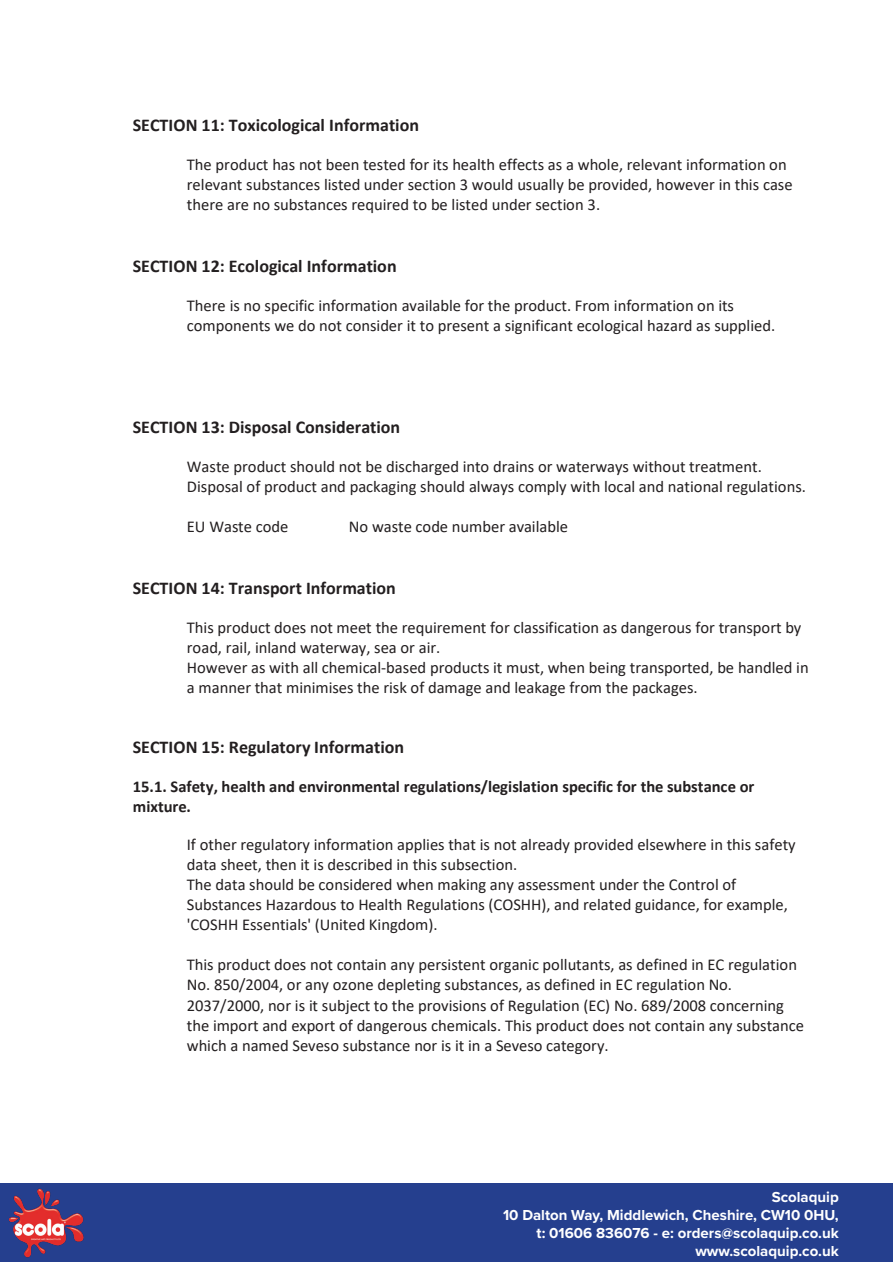
<style>
.page{position:relative;width:893px;height:1263px;background:#fff}
.page>*{position:absolute;margin:0;border:0;box-sizing:border-box;transform-origin:0 0}
.t1{font:700 18px "Calibri";color:#231f20}
.t2{font:16.5px/20.1px "Calibri";color:#231f20}
.t3{font:700 16.5px/20.1px "Calibri";letter-spacing:-.005em;color:#231f20}
.t4{font:700 15px/18px "Proxima Nova";color:#fff;text-align:right}
</style>
<div class="page">
<div style="left:0;top:1183px;width:893px;height:79px;background:#253f8e"></div>
<img style="left:9px;top:1188px;width:75px;height:70px">
<p class="t1" style="left:133px;top:112px;width:288px">SECTION 11: Toxicological Information</p>
<p class="t2" style="left:187px;top:154px;width:607px">The product has not been tested for its health effects as a whole, relevant information on relevant substances listed under section 3 would usually be provided, however in this case there are no substances required to be listed under section 3.</p>
<p class="t1" style="left:133px;top:253px;width:265px">SECTION 12: Ecological Information</p>
<p class="t2" style="left:187px;top:295px;width:590px">There is no specific information available for the product. From information on its components we do not consider it to present a significant ecological hazard as supplied.</p>
<p class="t1" style="left:133px;top:414px;width:269px">SECTION 13: Disposal Consideration</p>
<p class="t2" style="left:187px;top:456px;width:621px">Waste product should not be discharged into drains or waterways without treatment.<br>Disposal of product and packaging should always comply with local and national regulations.</p>
<p class="t2" style="left:187px;top:516px;width:103px">EU Waste code</p>
<p class="t2" style="left:349px;top:516px;width:221px">No waste code number available</p>
<p class="t1" style="left:133px;top:575px;width:264px">SECTION 14: Transport Information</p>
<p class="t2" style="left:187px;top:617px;width:623px">This product does not meet the requirement for classification as dangerous for transport by road, rail, inland waterway, sea or air.<br>However as with all chemical-based products it must, when being transported, be handled in a manner that minimises the risk of damage and leakage from the packages.</p>
<p class="t1" style="left:133px;top:734px;width:273px">SECTION 15: Regulatory Information</p>
<p class="t3" style="left:133px;top:776px;width:623px">15.1. Safety, health and environmental regulations/legislation specific for the substance or mixture.</p>
<p class="t2" style="left:187px;top:833px;width:610px">If other regulatory information applies that is not already provided elsewhere in this safety data sheet, then it is described in this subsection.<br>The data should be considered when making any assessment under the Control of Substances Hazardous to Health Regulations (COSHH), and related guidance, for example, 'COSHH Essentials' (United Kingdom).</p>
<p class="t2" style="left:187px;top:954px;width:619px">This product does not contain any persistent organic pollutants, as defined in EC regulation No. 850/2004, or any ozone depleting substances, as defined in EC regulation No.<br>2037/2000, nor is it subject to the provisions of Regulation (EC) No. 689/2008 concerning the import and export of dangerous chemicals. This product does not contain any substance which a named Seveso substance nor is it in a Seveso category.</p>
<p class="t4" style="left:503px;top:1187px;width:337px">Scolaquip<br>10 Dalton Way, Middlewich, Cheshire, CW10 0HU, t: 01606 836076 - e: orders@scolaquip.co.uk www.scolaquip.co.uk</p>
</div>
